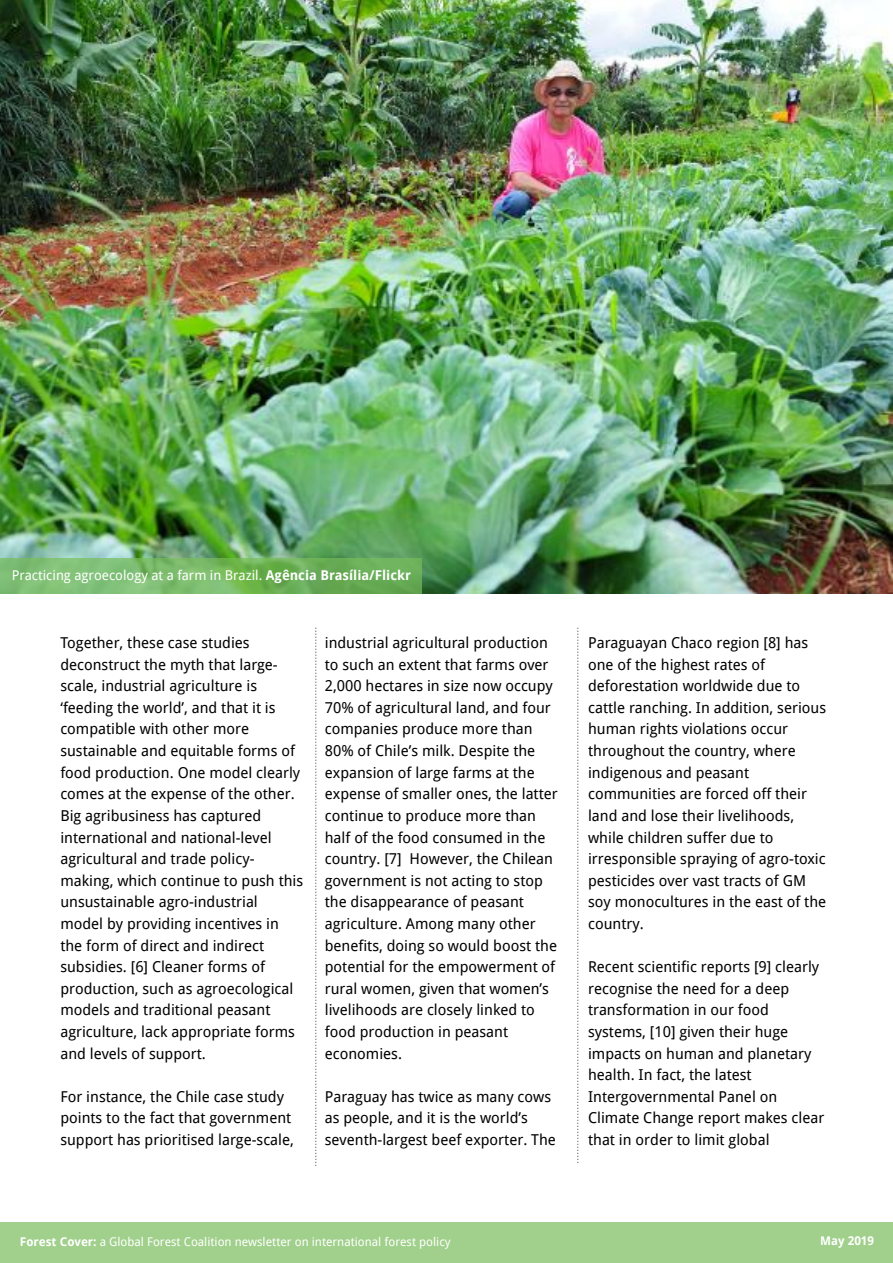
<style>
.page{position:relative;width:893px;height:1263px;background:#fff}
.page>*{position:absolute;margin:0;border:0;box-sizing:border-box;transform-origin:0 0}
.t1{font:15px/21.6px "Droid Sans";color:#000}
.t2{font:13.5px "Droid Sans";color:#fff}
.t3{font:12px "Droid Sans";color:#fff}
.t4{font:700 12px "Droid Sans";color:#fff}
.s1{font-weight:700}
</style>
<div class="page">
<div style="left:0;top:1223px;width:893px;height:40px;background:#a0d08b"></div>
<svg style="left:315px;top:628px;width:1px;height:537px"></svg>
<svg style="left:577px;top:628px;width:1px;height:535px"></svg>
<img style="left:0;top:0;width:892px;height:594px">
<div style="left:0;top:558px;width:422px;height:36px;background:#78bd5a;opacity:.7"></div>
<p class="t2" style="left:12px;top:567px;width:401px">Practicing agroecology at a farm in Brazil. <span class="s1">Agência Brasília/Flickr</span></p>
<p class="t1" style="left:60px;top:632px;width:244px">Together, these case studies deconstruct the myth that large&shy;scale, industrial agriculture is ‘feeding the world’, and that it is compatible with other more sustainable and equitable forms of food production. One model clearly comes at the expense of the other.<br>Big agribusiness has captured international and national-level agricultural and trade policy&shy;making, which continue to push this unsustainable agro-industrial model by providing incentives in the form of direct and indirect subsidies. [6] Cleaner forms of production, such as agroecological models and traditional peasant agriculture, lack appropriate forms and levels of support.</p>
<p class="t1" style="left:60px;top:1086px;width:235px">For instance, the Chile case study points to the fact that government support has prioritised large-scale,</p>
<p class="t1" style="left:325px;top:632px;width:235px">industrial agricultural production to such an extent that farms over<br>2,000 hectares in size now occupy<br>70% of agricultural land, and four companies produce more than<br>80% of Chile’s milk. Despite the expansion of large farms at the expense of smaller ones, the latter continue to produce more than half of the food consumed in the country. [7] However, the Chilean government is not acting to stop the disappearance of peasant agriculture. Among many other benefits, doing so would boost the potential for the empowerment of rural women, given that women’s livelihoods are closely linked to food production in peasant economies.</p>
<p class="t1" style="left:325px;top:1086px;width:233px">Paraguay has twice as many cows as people, and it is the world’s seventh-largest beef exporter. The</p>
<p class="t1" style="left:588px;top:632px;width:240px">Paraguayan Chaco region [8] has one of the highest rates of deforestation worldwide due to cattle ranching. In addition, serious human rights violations occur throughout the country, where indigenous and peasant communities are forced off their land and lose their livelihoods, while children suffer due to irresponsible spraying of agro-toxic pesticides over vast tracts of GM soy monocultures in the east of the country.</p>
<p class="t1" style="left:588px;top:956px;width:238px">Recent scientific reports [9] clearly recognise the need for a deep transformation in our food systems, [10] given their huge impacts on human and planetary health. In fact, the latest<br>Intergovernmental Panel on<br>Climate Change report makes clear that in order to limit global</p>
<p class="t3" style="left:20px;top:1234px;width:432px"><span class="s1">Forest Cover:</span> a Global Forest Coalition newsletter on international forest policy</p>
<p class="t4" style="left:820px;top:1234px;width:55px">May 2019</p>
</div>
